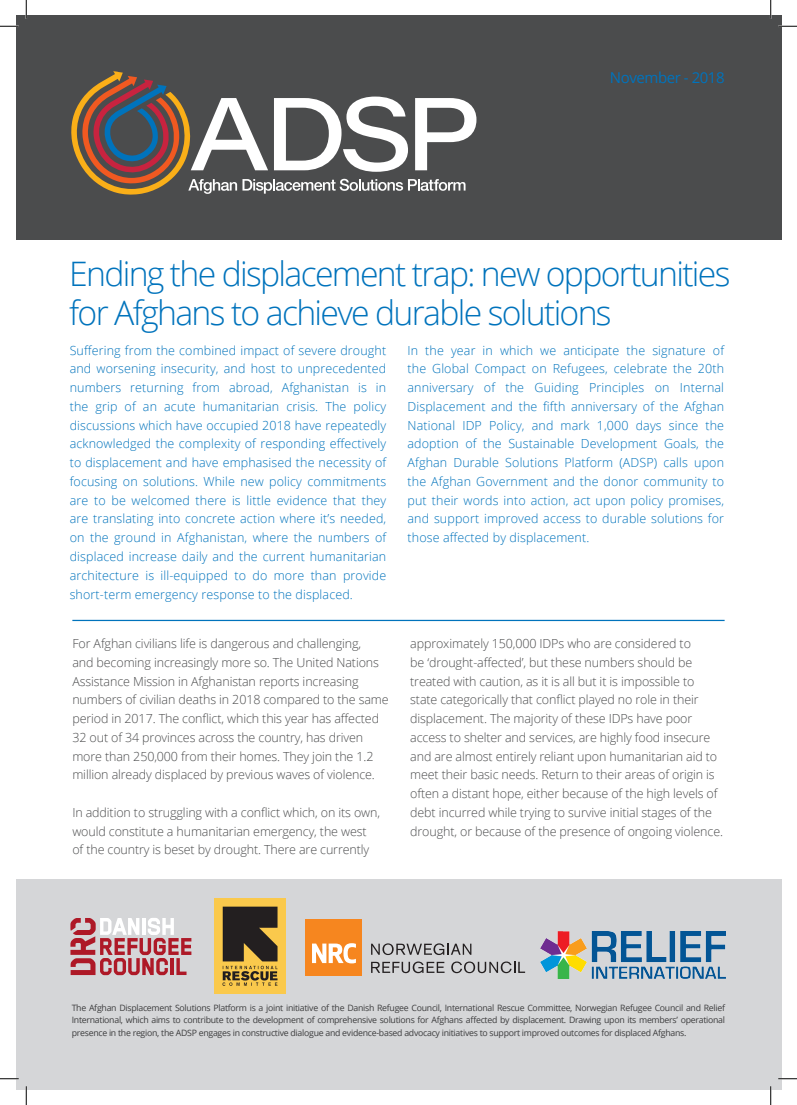
<style>
.page{position:relative;width:797px;height:1105px;background:#fff}
.page>*{position:absolute;margin:0;border:0;box-sizing:border-box;transform-origin:0 0}
.t1{font:300 33.75px/38.8px "Open Sans";letter-spacing:-.05em;color:#0073bc}
.t2{font:15px "Open Sans";letter-spacing:-.03em;color:#0073bc}
.t3{font:300 12.5px/18.8px "Open Sans";letter-spacing:.01em;color:#0073bc;text-align:justify}
.t4{font:300 12.5px/18.8px "Open Sans";letter-spacing:-.01em;color:#4b4c4d}
.t5{font:8.75px/12.5px "Open Sans";letter-spacing:-.03em;color:#3e3e3f;text-align:justify}
.t6{font:7.88px "Open Sans";color:#231f20}
</style>
<div class="page">
<div style="left:16px;top:16px;width:765px;height:224px;background:#4b4c4d"></div>
<div style="left:16px;top:879px;width:765px;height:210px;background:#d5d6d8"></div>
<img style="left:214px;top:899px;width:71px;height:94px">
<div style="left:306px;top:919px;width:56px;height:56px;background:#f6861f"></div>
<svg style="left:312px;top:943px;width:44px;height:20px"></svg>
<svg style="left:371px;top:943px;width:100px;height:12px"></svg>
<svg style="left:371px;top:961px;width:73px;height:12px"></svg>
<svg style="left:451px;top:961px;width:74px;height:12px"></svg>
<img style="left:540px;top:932px;width:185px;height:47px">
<svg style="left:70px;top:918px;width:121px;height:57px"></svg>
<svg style="left:71px;top:71px;width:405px;height:124px"></svg>
<hr style="left:72px;top:620px;width:652px;height:1px;background:#0073bc">
<svg style="left:0;top:25px;width:19px;height:2px"></svg>
<svg style="left:778px;top:25px;width:19px;height:2px"></svg>
<svg style="left:0;top:1078px;width:19px;height:1px"></svg>
<svg style="left:778px;top:1078px;width:19px;height:1px"></svg>
<svg style="left:25px;top:0;width:2px;height:19px"></svg>
<svg style="left:25px;top:1086px;width:2px;height:19px"></svg>
<svg style="left:770px;top:0;width:1px;height:19px"></svg>
<svg style="left:770px;top:1086px;width:1px;height:19px"></svg>
<p class="t2" style="left:610px;top:67px;width:116px">November - 2018</p>
<p class="t1" style="left:69px;top:253px;width:663px">Ending the displacement trap: new opportunities for Afghans to achieve durable solutions</p>
<p class="t3" style="left:70px;top:340px;width:318px">Suffering from the combined impact of severe drought and worsening insecurity, and host to unprecedented numbers returning from abroad, Afghanistan is in the grip of an acute humanitarian crisis. The policy discussions which have occupied 2018 have repeatedly acknowledged the complexity of responding effectively to displacement and have emphasised the necessity of focusing on solutions. While new policy commitments are to be welcomed there is little evidence that they are translating into concrete action where it’s needed, on the ground in Afghanistan, where the numbers of displaced increase daily and the current humanitarian architecture is ill-equipped to do more than provide short-term emergency response to the displaced.</p>
<p class="t4" style="left:72px;top:634px;width:318px">For Afghan civilians life is dangerous and challenging,<br>and becoming increasingly more so. The United Nations Assistance Mission in Afghanistan reports increasing numbers of civilian deaths in 2018 compared to the same period in 2017. The conflict, which this year has affected 32 out of 34 provinces across the country, has driven more than 250,000 from their homes. They join the 1.2 million already displaced by previous waves of violence.</p>
<p class="t4" style="left:72px;top:803px;width:309px">In addition to struggling with a conflict which, on its own, would constitute a humanitarian emergency, the west of the country is beset by drought. There are currently</p>
<p class="t3" style="left:407px;top:340px;width:318px">In the year in which we anticipate the signature of the Global Compact on Refugees, celebrate the 20th anniversary of the Guiding Principles on Internal Displacement and the fifth anniversary of the Afghan National IDP Policy, and mark 1,000 days since the adoption of the Sustainable Development Goals, the Afghan Durable Solutions Platform (ADSP) calls upon the Afghan Government and the donor community to put their words into action, act upon policy promises, and support improved access to durable solutions for those affected by displacement.</p>
<p class="t4" style="left:410px;top:634px;width:314px">approximately 150,000 IDPs who are considered to<br>be ‘drought-affected’, but these numbers should be treated with caution, as it is all but it is impossible to state categorically that conflict played no role in their displacement. The majority of these IDPs have poor access to shelter and services, are highly food insecure and are almost entirely reliant upon humanitarian aid to meet their basic needs. Return to their areas of origin is often a distant hope, either because of the high levels of debt incurred while trying to survive initial stages of the drought, or because of the presence of ongoing violence.</p>
<p class="t5" style="left:72px;top:1001px;width:655px">The Afghan Displacement Solutions Platform is a joint initiative of the Danish Refugee Council, International Rescue Committee, Norwegian Refugee Council and Relief International, which aims to contribute to the development of comprehensive solutions for Afghans affected by displacement. Drawing upon its members’ operational presence in the region, the ADSP engages in constructive dialogue and evidence-based advocacy initiatives to support improved outcomes for displaced Afghans.</p>
<p class="t6" style="left:72px;top:1033px;width:6px">1</p>
</div>
